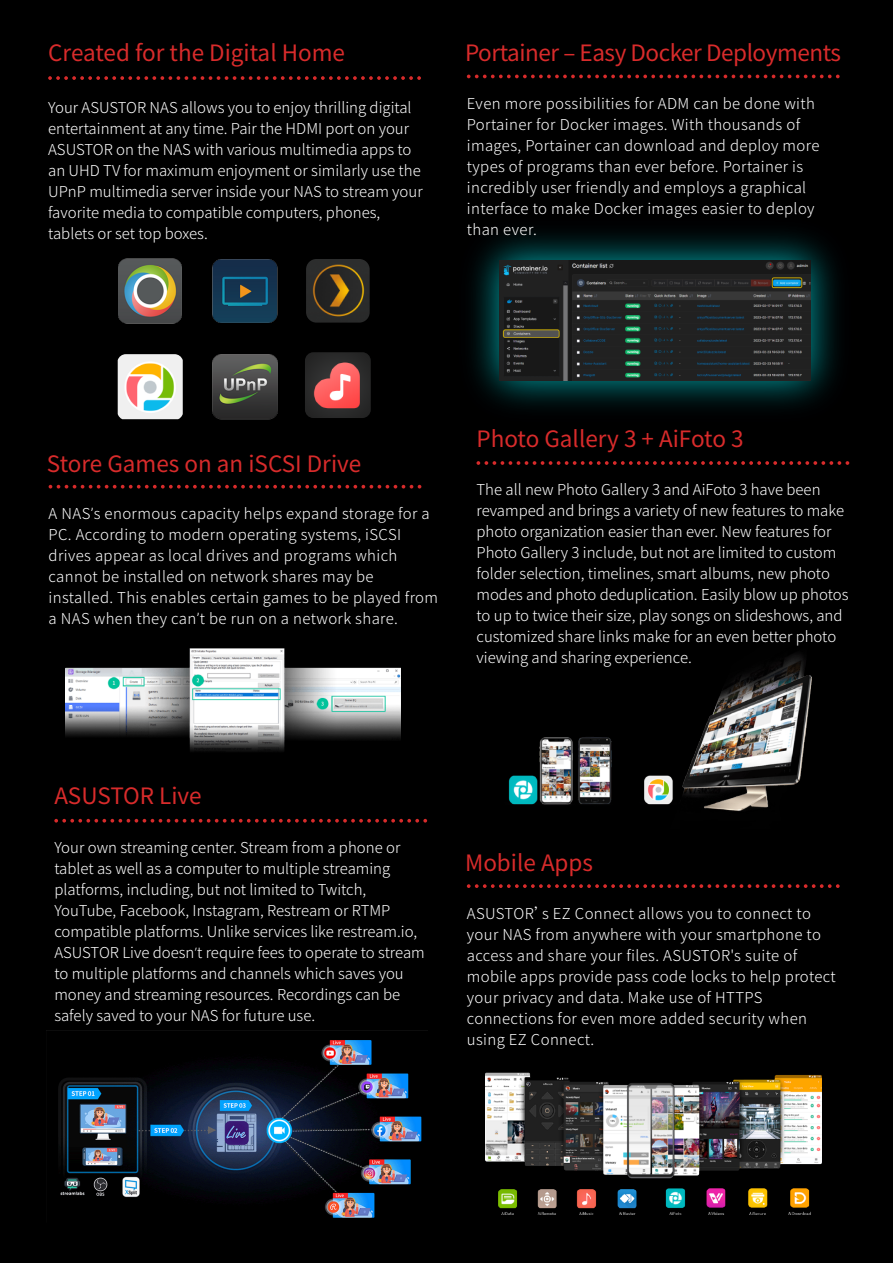
<style>
.page{position:relative;width:893px;height:1263px;background:#000}
.page>*{position:absolute;margin:0;border:0;box-sizing:border-box;transform-origin:0 0}
.t1{font:22.5px "Noto Sans CJ Ktc";color:#d82b2b}
.t2{font:22.5px "Noto Sans CJ Ktc";letter-spacing:-.02em;color:#d82b2b}
.t3{font:300 15px/21px "Noto Sans CJ Ktc";color:#fff}
.t4{font:300 15px/21px "Noto Sans CJ Ktc";letter-spacing:.025em;color:#fff}
.s1{font-family:"Roboto"}
.s2{font-family:"Myriad Pro"}
</style>
<div class="page">
<svg style="left:476px;top:461px;width:373px;height:4px"></svg>
<img style="left:508px;top:654px;width:303px;height:157px">
<svg style="left:467px;top:884px;width:373px;height:4px"></svg>
<img style="left:485px;top:1072px;width:336px;height:142px">
<svg style="left:467px;top:75px;width:373px;height:3px"></svg>
<img style="left:473px;top:233px;width:364px;height:174px">
<img style="left:500px;top:260px;width:310px;height:121px">
<svg style="left:48px;top:76px;width:373px;height:4px"></svg>
<img style="left:118px;top:258px;width:64px;height:66px">
<img style="left:212px;top:354px;width:66px;height:66px">
<img style="left:212px;top:259px;width:66px;height:64px">
<img style="left:306px;top:259px;width:64px;height:64px">
<img style="left:305px;top:352px;width:66px;height:66px">
<img style="left:118px;top:354px;width:65px;height:65px">
<img style="left:47px;top:1030px;width:380px;height:188px">
<svg style="left:54px;top:819px;width:373px;height:3px"></svg>
<svg style="left:49px;top:485px;width:372px;height:3px"></svg>
<img style="left:65px;top:648px;width:336px;height:104px">
<h1 class="t1" style="left:48px;top:40px;width:298px">Created for the Digital Home</h1>
<p class="t3" style="left:48px;top:97px;width:376px">Your ASUSTOR NAS allows you to enjoy thrilling digital entertainment at any time. Pair the HDMI port on your ASUSTOR on the NAS with various multimedia apps to an UHD TV for maximum enjoyment or similarly use the UPnP multimedia server inside your NAS to stream your favorite media to compatible computers, phones, tablets or set top boxes.</p>
<h1 class="t2" style="left:465px;top:40px;width:377px">Portainer ‒ Easy Docker Deployments</h1>
<p class="t4" style="left:467px;top:93px;width:354px">Even more possibilities for ADM can be done with Portainer for Docker images. With thousands of images, Portainer can download and deploy more types of programs than ever before. Portainer is incredibly user friendly and employs a graphical interface to make Docker images easier to deploy than ever.</p>
<h1 class="t1" style="left:47px;top:451px;width:316px">Store Games on an iSCSI Drive</h1>
<p class="t4" style="left:49px;top:504px;width:391px">A NAS<span class="s1">’</span>s enormous capacity helps expand storage for a PC. According to modern operating systems, iSCSI drives appear as local drives and programs which cannot be installed on network shares may be installed. This enables certain games to be played from a NAS when they can<span class="s1">’</span>t be run on a network share.</p>
<h1 class="t1" style="left:476px;top:426px;width:269px">Photo Gallery 3 + AiFoto 3</h1>
<p class="t3" style="left:476px;top:479px;width:374px">The all new Photo Gallery 3 and AiFoto 3 have been revamped and brings a variety of new features to make photo organization easier than ever. New features for Photo Gallery 3 include, but not are limited to custom folder selection, timelines, smart albums, new photo modes and photo deduplication. Easily blow up photos to up to twice their size, play songs on slideshows, and customized share links make for an even better photo viewing and sharing experience.</p>
<h1 class="t1" style="left:54px;top:783px;width:149px">ASUSTOR Live</h1>
<p class="t3" style="left:54px;top:837px;width:372px">Your own streaming center. Stream from a phone or tablet as well as a computer to multiple streaming platforms, including, but not limited to Twitch, YouTube, Facebook, Instagram, Restream or RTMP compatible platforms. Unlike services like restream.io, ASUSTOR Live doesn<span class="s2">’</span>t require fees to operate to stream to multiple platforms and channels which saves you money and streaming resources. Recordings can be safely saved to your NAS for future use.</p>
<h1 class="t1" style="left:465px;top:850px;width:130px">Mobile Apps</h1>
<p class="t4" style="left:467px;top:903px;width:371px">ASUSTOR’s EZ Connect allows you to connect to your NAS from anywhere with your smartphone to access and share your files. ASUSTOR's suite of mobile apps provide pass code locks to help protect your privacy and data. Make use of HTTPS connections for even more added security when using EZ Connect.</p>
</div>
